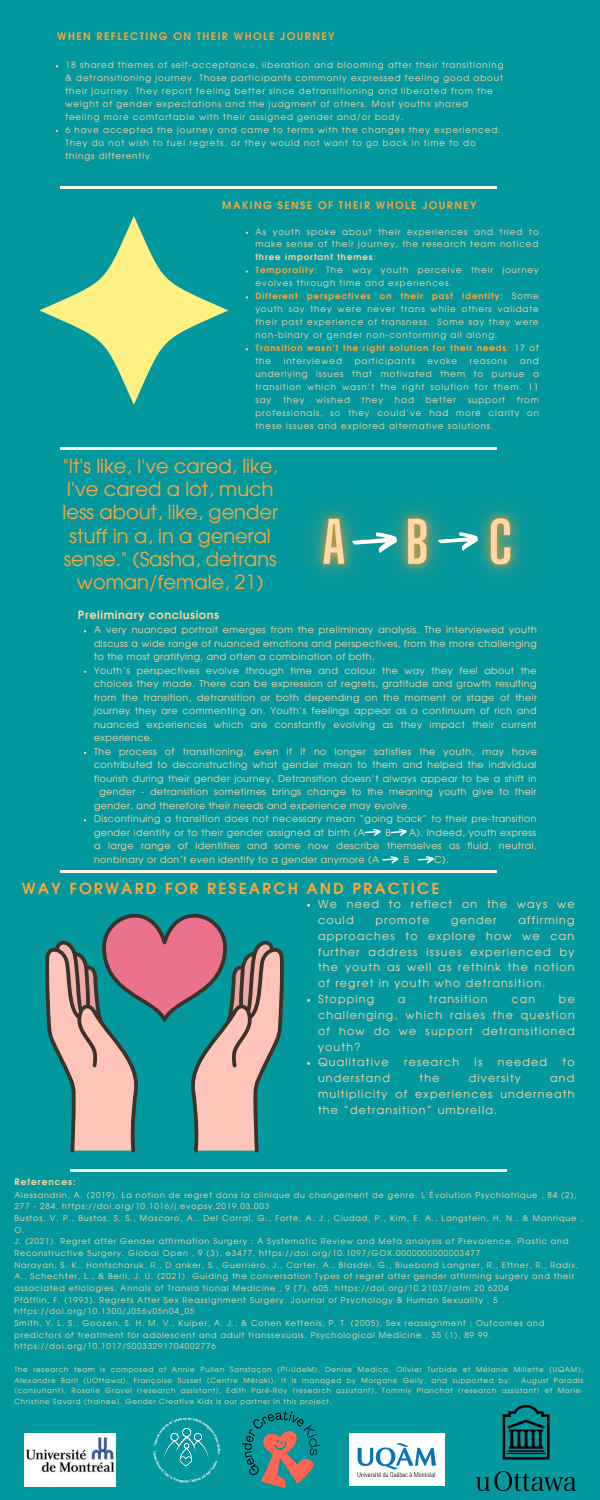
<style>
.page{position:relative;width:600px;height:1500px;background:#03989e}
.page>*{position:absolute;margin:0;border:0;box-sizing:border-box;transform-origin:0 0}
.t1{font:19.4px/23.3px "Evolventa";color:#ffa53b;text-align:center}
.t2{font:700 15.3px "Evolventa";letter-spacing:.135em;color:#ffa53b}
.t3{font:700 11.5px "Evolventa";letter-spacing:.045em;color:#ffd5a4}
.t4{font:11px/15.8px "Evolventa";letter-spacing:.11em;color:#ffd5a4;text-align:justify}
.t5{font:700 10.3px "Evolventa";letter-spacing:.135em;color:#ffa53b}
.t6{font:9.5px/13.5px "Evolventa";letter-spacing:.045em;color:#ffd5a4;text-align:justify}
.t7{font:700 9px "Evolventa";letter-spacing:.11em;color:#ffd5a4}
.t8{font:8.6px/12.9px "Evolventa";letter-spacing:.11em;color:#ffd5a4;text-align:justify}
.t9{font:700 8.6px/12.9px "Evolventa";letter-spacing:.11em;color:#ffa53b}
.t10{font:8px/11.7px "Evolventa";letter-spacing:.11em;color:#ffd5a4}
.t11{font:7px/10.5px "Evolventa";letter-spacing:.11em;color:#ffd5a4}
.s1{font-weight:700}
.s2{font-weight:700;color:#ffa53b}
.s3{font-weight:400}
.s4{font-weight:400;color:#ffd5a4}
</style>
<div class="page">
<svg style="left:39px;top:216px;width:189px;height:189px"></svg>
<hr style="left:60px;top:187px;width:436px;height:2px;background:#f5f5ef">
<hr style="left:60px;top:447px;width:436px;height:2px;background:#f5f5ef">
<svg style="left:45px;top:913px;width:239px;height:240px"></svg>
<hr style="left:60px;top:871px;width:436px;height:2px;background:#f5f5ef">
<hr style="left:70px;top:1169px;width:436px;height:2px;background:#f5f5ef">
<img style="left:24px;top:1434px;width:91px;height:53px">
<img style="left:350px;top:1434px;width:95px;height:51px">
<img style="left:242px;top:1411px;width:77px;height:76px">
<img style="left:153px;top:1417px;width:68px;height:66px">
<img style="left:476px;top:1406px;width:100px;height:85px">
<svg style="left:364px;top:829px;width:17px;height:7px"></svg>
<svg style="left:390px;top:829px;width:17px;height:7px"></svg>
<svg style="left:382px;top:856px;width:16px;height:8px"></svg>
<svg style="left:417px;top:856px;width:17px;height:8px"></svg>
<img style="left:259px;top:447px;width:266px;height:129px">
<p class="t5" style="left:57px;top:32px;width:279px">WHEN REFLECTING ON THEIR WHOLE JOURNEY</p>
<p class="t8" style="left:65px;top:59px;width:440px;text-align:left">18 shared themes of self-acceptance, liberation and blooming after their transitioning &amp; detransitioning journey. Those participants commonly expressed feeling good about their journey. They report feeling better since detransitioning and liberated from the weight of gender expectations and the judgment of others. Most youths shared feeling more comfortable with their assigned gender and/or body.</p>
<p class="t8" style="left:65px;top:124px;width:437px;text-align:left">6 have accepted the journey and came to terms with the changes they experienced.<br>They do not wish to fuel regrets, or they would not want to go back in time to do things differently.</p>
<p class="t5" style="left:222px;top:201px;width:256px">MAKING SENSE OF THEIR WHOLE JOURNEY</p>
<p class="t8" style="left:255px;top:226px;width:285px">As youth spoke about their experiences and tried to make sense of their journey, the research team noticed <span class="s1">three important themes</span>:</p>
<p class="t8" style="left:255px;top:264px;width:285px"><span class="s2">Temporality</span>: The way youth perceive their journey evolves through time and experiences.</p>
<p class="t8" style="left:255px;top:290px;width:285px"><span class="s2">Different perspectives on their past identity</span>: Some youth say they were never trans while others validate their past experience of transness. Some say they were non-binary or gender non-conforming all along.</p>
<p class="t9" style="left:255px;top:342px;width:285px">Transition wasn’t the right solution for their needs<span class="s3">:</span> <span class="s4">17 of the</span></p>
<p class="t8" style="left:255px;top:355px;width:285px;text-indent:264px">and underlying issues that motivated them to pursue a transition which wasn’t the right solution for them. 11 say</p>
<p class="t8" style="left:284px;top:355px;width:60px">interviewed</p>
<p class="t8" style="left:355px;top:355px;width:62px">participants</p>
<p class="t8" style="left:427px;top:355px;width:31px">evoke</p>
<p class="t8" style="left:470px;top:355px;width:39px">reasons</p>
<p class="t8" style="left:255px;top:394px;width:285px;text-indent:262px">from professionals, so they could’ve had more clarity on these issues and explored alternative solutions.</p>
<p class="t8" style="left:283px;top:394px;width:23px">they</p>
<p class="t8" style="left:316px;top:394px;width:35px">wished</p>
<p class="t8" style="left:362px;top:394px;width:23px">they</p>
<p class="t8" style="left:395px;top:394px;width:20px">had</p>
<p class="t8" style="left:426px;top:394px;width:32px">better</p>
<p class="t8" style="left:468px;top:394px;width:39px">support</p>
<p class="t1" style="left:63px;top:455px;width:217px">"It's like, I've cared, like,<br>I've cared a lot, much less about, like, gender stuff in a, in a general sense." (Sasha, detrans woman/female, 21)</p>
<p class="t3" style="left:78px;top:610px;width:143px">Preliminary conclusions</p>
<p class="t6" style="left:94px;top:624px;width:444px">A very nuanced portrait emerges from the preliminary analysis. The interviewed youth discuss a wide range of nuanced emotions and perspectives, from the more challenging to the most gratifying, and often a combination of both.</p>
<p class="t6" style="left:94px;top:664px;width:444px">Youth’s perspectives evolve through time and colour the way they feel about the choices they made. There can be expression of regrets, gratitude and growth resulting from the transition, detransition or both depending on the moment or stage of their journey they are commenting on. Youth’s feelings appear as a continuum of rich and nuanced experiences which are constantly evolving as they impact their current experience.</p>
<p class="t6" style="left:94px;top:745px;width:444px">The process of transitioning, even if it no longer satisfies the youth, may have</p>
<p class="t6" style="left:94px;top:759px;width:444px">contributed to deconstructing what gender mean to them and helped the individual</p>
<p class="t6" style="left:94px;top:772px;width:444px">flourish during their gender journey. Detransition doesn’t always appear to be a shift in</p>
<p class="t6" style="left:99px;top:786px;width:439px">gender - detransition sometimes brings change to the meaning youth give to their</p>
<p class="t6" style="left:94px;top:799px;width:318px">gender, and therefore their needs and experience may evolve.</p>
<p class="t6" style="left:94px;top:813px;width:444px">Discontinuing a transition does not necessary mean “going back” to their pre-transition gender identity or to their gender assigned at birth (A</p>
<p class="t6" style="left:94px;top:826px;width:444px;text-indent:315px">A). Indeed, youth express a large range of identities and some now describe themselves as fluid, neutral, nonbinary or don’t even identify to a gender anymore (A</p>
<p class="t6" style="left:386px;top:826px;width:7px">B</p>
<p class="t6" style="left:404px;top:853px;width:7px">B</p>
<p class="t6" style="left:434px;top:853px;width:16px">C).</p>
<p class="t2" style="left:22px;top:882px;width:419px">WAY FORWARD FOR RESEARCH AND PRACTICE</p>
<p class="t4" style="left:318px;top:897px;width:258px">We need to reflect on the ways we could</p>
<p class="t4" style="left:318px;top:913px;width:258px;text-indent:200px">affirming approaches to explore how we can further address issues experienced by the youth as well as rethink the notion of regret in youth who detransition.</p>
<p class="t4" style="left:318px;top:992px;width:58px">Stopping</p>
<p class="t4" style="left:398px;top:992px;width:9px">a</p>
<p class="t4" style="left:429px;top:992px;width:60px">transition</p>
<p class="t4" style="left:511px;top:992px;width:25px">can</p>
<p class="t4" style="left:376px;top:913px;width:55px">promote</p>
<p class="t4" style="left:451px;top:913px;width:47px">gender</p>
<p class="t4" style="left:318px;top:992px;width:258px;text-indent:241px">be challenging, which raises the question of how do we support detransitioned youth?</p>
<p class="t4" style="left:318px;top:1055px;width:72px">Qualitative</p>
<p class="t4" style="left:404px;top:1055px;width:56px">research</p>
<p class="t4" style="left:475px;top:1055px;width:9px">is</p>
<p class="t4" style="left:498px;top:1055px;width:51px">needed</p>
<p class="t4" style="left:563px;top:1055px;width:14px">to</p>
<p class="t4" style="left:318px;top:1071px;width:73px">understand</p>
<p class="t4" style="left:419px;top:1071px;width:21px">the</p>
<p class="t4" style="left:469px;top:1071px;width:53px">diversity</p>
<p class="t4" style="left:318px;top:1071px;width:258px;text-indent:232px">and multiplicity of experiences underneath the “detransition” umbrella.</p>
<p class="t7" style="left:14px;top:1178px;width:63px">References:</p>
<p class="t10" style="left:14px;top:1189px;width:564px">Alessandrin, A. (2019). La notion de regret dans la clinique du changement de genre. L’Évolution Psychiatrique , 84 (2),</p>
<p class="t10" style="left:14px;top:1201px;width:256px">277 ‑ 284. https://doi.org/10.1016/j.evopsy.2019.03.003</p>
<p class="t10" style="left:14px;top:1213px;width:570px">Bustos, V. P., Bustos, S. S., Mascaro, A., Del Corral, G., Forte, A. J., Ciudad, P., Kim, E. A., Langstein, H. N., &amp; Manrique ,<br>O.</p>
<p class="t10" style="left:14px;top:1236px;width:556px">J. (2021). Regret after Gender affirmation Surgery : A Systematic Review and Meta analysis of Prevalence. Plastic and</p>
<p class="t10" style="left:14px;top:1248px;width:467px">Reconstructive Surgery. Global Open , 9 (3), e3477. https://doi.org/10.1097/GOX.0000000000003477</p>
<p class="t10" style="left:14px;top:1259px;width:565px">Narayan, S. K., Hontscharuk, R., D anker, S., Guerriero, J., Carter, A., Blasdel, G., Bluebond Langner, R., Ettner, R., Radix,</p>
<p class="t10" style="left:14px;top:1271px;width:561px">A., Schechter, L., &amp; Berli, J. U. (2021). Guiding the conversation Types of regret after gender affirming surgery and their</p>
<p class="t10" style="left:14px;top:1283px;width:495px">associated etiologies. Annals of Transla tional Medicine , 9 (7), 605. https://doi.org/10.21037/atm 20 6204</p>
<p class="t10" style="left:14px;top:1294px;width:491px">Pfäfflin, F. (1993). Regrets After Sex Reassignment Surgery. Journal of Psychology &amp; Human Sexuality , 5 .</p>
<p class="t10" style="left:14px;top:1306px;width:181px">https://doi.org/10.1300/J056v05n04_05</p>
<p class="t10" style="left:14px;top:1318px;width:531px">Smith, Y. L. S., Goozen, S. H. M. V., Kuiper, A. J., &amp; Cohen Kettenis, P. T. (2005). Sex reassignment : Outcomes and</p>
<p class="t10" style="left:14px;top:1329px;width:478px">predictors of treatment for adolescent and adult transsexuals. Psychological Medicine , 35 (1), 89 99.</p>
<p class="t10" style="left:14px;top:1341px;width:203px">https://doi.org/10.1017/S0033291704002776</p>
<p class="t11" style="left:14px;top:1365px;width:570px">The research team is composed of Annie Pullen Sansfaçon (PI-UdeM), Denise Medico, Olivier Turbide et Mélanie Millette (UQAM),<br>Alexandre Baril (UOttawa), Françoise Susset (Centre Méraki). It is managed by Morgane Gelly, and supported by:</p>
<p class="t11" style="left:14px;top:1375px;width:570px;text-align:justify;text-indent:507px">August Paradis (consultant), Rosalie Gravel (research assistant), Edith Paré-Roy (research assistant), Tommly Planchat (research assistant) et Marie-Christine Savard (trainee). Gender Creative Kids is our partner in this project.</p>
</div>
